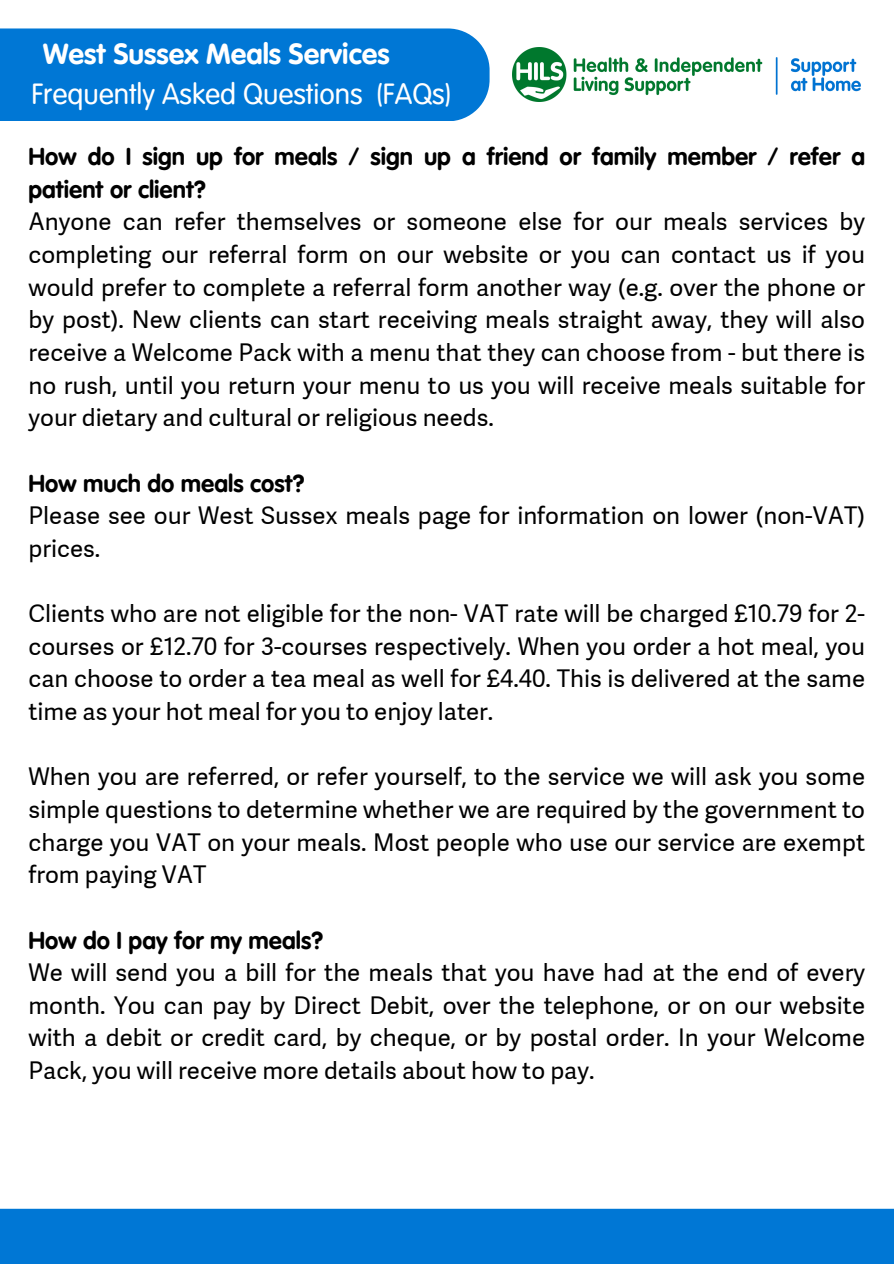
<style>
.page{position:relative;width:894px;height:1264px;background:#fff}
.page>*{position:absolute;margin:0;border:0;box-sizing:border-box;transform-origin:0 0}
.t1{font:28.5px/39.3px "VAG Rounded Next";color:#fff}
.t2{font:24px/32.7px "Adelle Sans";color:#000;text-align:justify}
.t3{font:700 24px/32.7px "VAG Rounded Next";color:#000}
.s1{font-weight:700}
</style>
<div class="page">
<div style="left:0;top:28px;width:489px;height:93px;background:#0077d5"></div>
<img style="left:512px;top:48px;width:348px;height:54px">
<div style="left:0;top:1208px;width:893px;height:55px;background:#0077d5"></div>
<p class="t1" style="left:31px;top:34px;width:359px;text-indent:12px"><span class="s1">West Sussex Meals Services<br></span>Frequently Asked Questions</p>
<p class="t1" style="left:377px;top:74px;width:75px">(FAQs)</p>
<h1 class="t3" style="left:28px;top:140px;width:837px">How do I sign up for meals / sign up a friend or family member / refer a patient or client?</h1>
<p class="t2" style="left:28px;top:205px;width:837px">Anyone can refer themselves or someone else for our meals services by completing our referral form on our website or you can contact us if you would prefer to complete a referral form another way (e.g. over the phone or by post). New clients can start receiving meals straight away, they will also receive a Welcome Pack with a menu that they can choose from - but there is no rush, until you return your menu to us you will receive meals suitable for your dietary and cultural or religious needs.</p>
<p class="t3" style="left:28px;top:466px;width:277px">How much do meals cost?</p>
<p class="t2" style="left:28px;top:499px;width:837px">Please see our West Sussex meals page for information on lower (non-VAT) prices.</p>
<p class="t2" style="left:28px;top:596px;width:837px">Clients who are not eligible for the non- VAT rate will be charged £10.79 for 2- courses or £12.70 for 3-courses respectively. When you order a hot meal, you can choose to order a tea meal as well for £4.40. This is delivered at the same time as your hot meal for you to enjoy later.</p>
<p class="t2" style="left:28px;top:760px;width:837px">When you are referred, or refer yourself, to the service we will ask you some simple questions to determine whether we are required by the government to charge you VAT on your meals. Most people who use our service are exempt from paying VAT</p>
<p class="t3" style="left:28px;top:923px;width:296px">How do I pay for my meals?</p>
<p class="t2" style="left:28px;top:955px;width:837px">We will send you a bill for the meals that you have had at the end of every month. You can pay by Direct Debit, over the telephone, or on our website with a debit or credit card, by cheque, or by postal order. In your Welcome Pack, you will receive more details about how to pay.</p>
</div>
